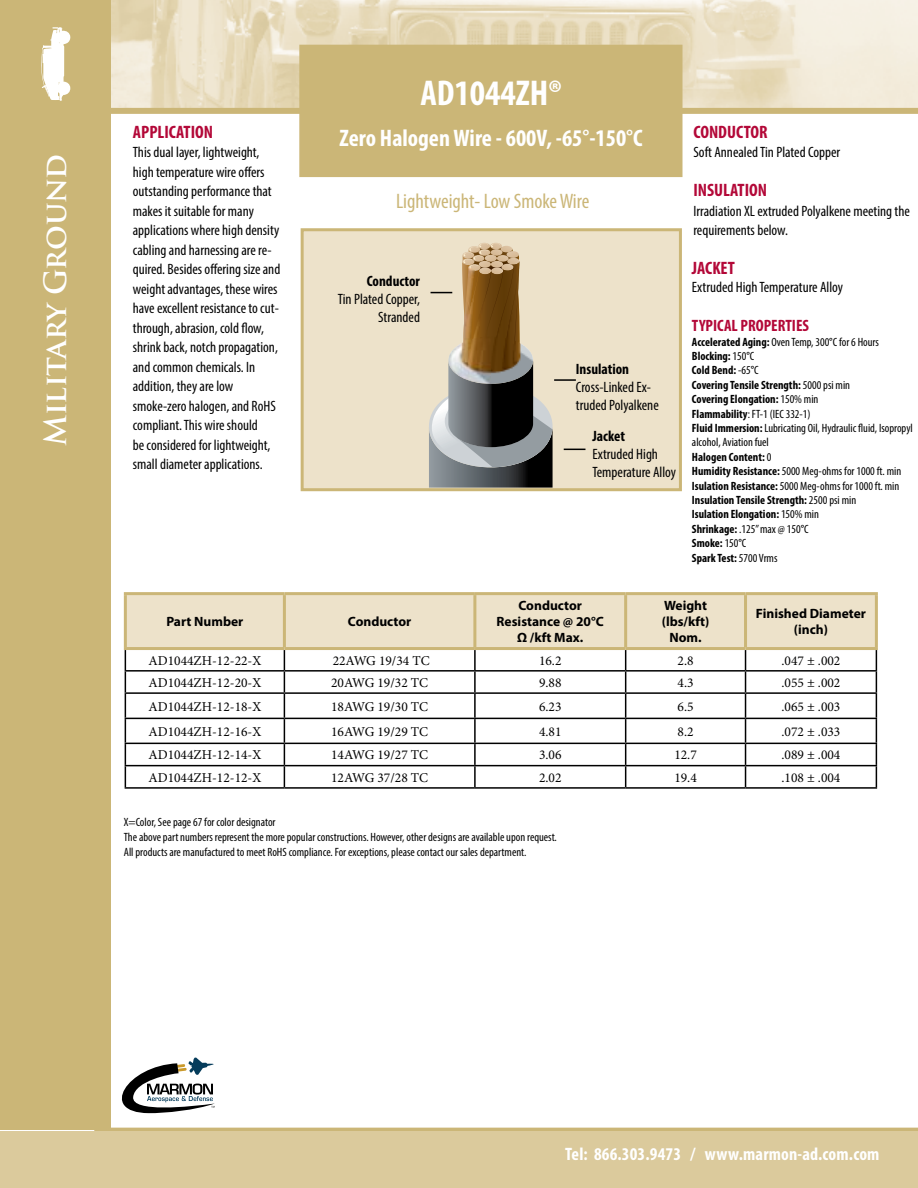
<style>
.page{position:relative;width:918px;height:1188px;background:#fff}
.page>*{position:absolute;margin:0;border:0;box-sizing:border-box;transform-origin:0 0}
.t1{font:700 condensed 36px "Myriad Pro";color:#fff}
.t2{font:700 30px "Trajan Pro";letter-spacing:-.015em;color:#fff}
.t3{font:700 condensed 24px "Myriad Pro";color:#fff}
.t4{font:condensed 21px "Myriad Pro";color:#cbb677}
.t5{font:700 condensed 18px "Myriad Pro";letter-spacing:.01em;color:#fff}
.t6{font:700 condensed 18px "Myriad Pro";color:#b30838}
.t7{font:700 condensed 16.5px "Myriad Pro";color:#b30838}
.t8{font:condensed 15px/19.5px "Myriad Pro";color:#000}
.t9{font:700 condensed 15px "Myriad Pro";color:#000}
.t10{font:13.5px "Minion Pro";color:#000}
.t11{font:700 13.5px/16.2px "Myriad Pro";color:#000;text-align:center}
.t12{font:700 condensed 12px/14.4px "Myriad Pro";color:#000}
.t13{font:condensed 12px/15px "Myriad Pro";color:#000}
.s1{font-weight:400}
.s2{color:#000101}
</style>
<div class="page">
<img style="left:111px;top:0;width:807px;height:108px">
<div style="left:91px;top:108px;width:827px;height:6px;background:#cbb677"></div>
<div style="left:0;top:0;width:111px;height:1130px;background:#cbb677"></div>
<hr style="left:94px;top:1128px;width:824px;height:4px;background:#cbb677">
<div style="left:301px;top:228px;width:381px;height:263px;background:#ede2ca;border:3px solid #cbb677"></div>
<div style="left:299px;top:45px;width:383px;height:132px;background:#cbb677"></div>
<svg style="left:41px;top:27px;width:30px;height:74px"></svg>
<svg style="left:564px;top:449px;width:21px;height:1px"></svg>
<hr style="left:554px;top:379px;width:22px;height:2px;background:#000">
<svg style="left:429px;top:243px;width:124px;height:245px"></svg>
<div style="left:0;top:1131px;width:918px;height:57px;background:#dbca9c"></div>
<svg style="left:125px;top:595px;width:752px;height:192px"></svg>
<hr style="left:125px;top:787px;width:159px;height:2px;background:#000">
<hr style="left:284px;top:787px;width:191px;height:2px;background:#000">
<hr style="left:475px;top:787px;width:151px;height:2px;background:#000">
<hr style="left:626px;top:787px;width:120px;height:2px;background:#000">
<hr style="left:746px;top:787px;width:131px;height:2px;background:#000">
<hr style="left:124px;top:592px;width:160px;height:3px;background:#cbb677">
<hr style="left:124px;top:595px;width:3px;height:52px;background:#cbb677">
<hr style="left:124px;top:647px;width:160px;height:3px;background:#cbb677">
<hr style="left:284px;top:592px;width:191px;height:3px;background:#cbb677">
<hr style="left:283px;top:595px;width:3px;height:52px;background:#cbb677">
<hr style="left:284px;top:647px;width:191px;height:3px;background:#cbb677">
<hr style="left:475px;top:592px;width:151px;height:3px;background:#cbb677">
<hr style="left:473px;top:595px;width:3px;height:52px;background:#cbb677">
<hr style="left:475px;top:647px;width:151px;height:3px;background:#cbb677">
<hr style="left:626px;top:592px;width:120px;height:3px;background:#cbb677">
<hr style="left:624px;top:595px;width:3px;height:52px;background:#cbb677">
<hr style="left:626px;top:647px;width:120px;height:3px;background:#cbb677">
<hr style="left:746px;top:592px;width:132px;height:3px;background:#cbb677">
<hr style="left:744px;top:595px;width:3px;height:52px;background:#cbb677">
<hr style="left:875px;top:595px;width:3px;height:52px;background:#cbb677">
<hr style="left:746px;top:647px;width:132px;height:3px;background:#cbb677">
<svg style="left:122px;top:1058px;width:93px;height:55px"></svg>
<h2 class="t2" style="left:37px;top:446px;width:294px;rotate:-90deg">Military Ground</h2>
<p class="t6" style="left:133px;top:120px;width:82px">APPLICATION</p>
<p class="t8" style="left:133px;top:142px;width:149px">This dual layer, lightweight, high temperature wire offers outstanding performance that makes it suitable for many applications where high density cabling and harnessing are re&shy;quired. Besides offering size and weight advantages, these wires have excellent resistance to cut&shy;through, abrasion, cold flow, shrink back, notch propagation, and common chemicals. In addition, they are low smoke-zero halogen, and RoHS compliant. This wire should<br>be considered for lightweight, small diameter applications.</p>
<h1 class="t1" style="left:420px;top:71px;width:143px">AD1044ZH®</h1>
<h3 class="t3" style="left:340px;top:123px;width:304px">Zero Halogen Wire - 600V, -65°-150°C</h3>
<h3 class="t4" style="left:396px;top:189px;width:195px">Lightweight- Low Smoke Wire</h3>
<p class="t9" style="left:367px;top:272px;width:55px">Conductor</p>
<p class="t8" style="left:338px;top:290px;width:84px;line-height:18px;text-align:right">Tin Plated Copper,<br>Stranded</p>
<p class="t9" style="left:576px;top:359px;width:55px">Insulation</p>
<p class="t8" style="left:576px;top:378px;width:84px;line-height:18px">Cross-Linked Ex&shy;truded Polyalkene</p>
<p class="t9" style="left:592px;top:426px;width:34px">Jacket</p>
<p class="t8" style="left:592px;top:444px;width:85px;line-height:18px">Extruded High<br>Temperature Alloy</p>
<p class="t6" style="left:693px;top:120px;width:76px">CONDUCTOR</p>
<p class="t8" style="left:693px;top:142px;width:148px">Soft Annealed Tin Plated Copper</p>
<p class="t6" style="left:693px;top:179px;width:75px">INSULATION</p>
<p class="t8" style="left:693px;top:201px;width:218px">Irradiation XL extruded Polyalkene meeting the requirements below.</p>
<p class="t6" style="left:692px;top:257px;width:44px">JACKET</p>
<p class="t8" style="left:692px;top:277px;width:153px">Extruded High Temperature Alloy</p>
<p class="t7" style="left:692px;top:315px;width:119px">TYPICAL PROPERTIES</p>
<p class="t12" style="left:692px;top:334px;width:222px">Accelerated Aging: <span class="s1">Oven Temp, 300</span><span class="s2">°</span><span class="s1">C for 6 Hours </span>Blocking: <span class="s1">150</span><span class="s2">°</span><span class="s1">C<br></span>Cold Bend: <span class="s1">-65</span><span class="s2">°</span><span class="s1">C<br></span>Covering Tensile Strength: <span class="s1">5000 psi min<br></span>Covering Elongation: <span class="s1">150% min<br></span>Flammability<span class="s1">: FT-1 (IEC 332-1)<br></span>Fluid Immersion: <span class="s1">Lubricating Oil, Hydraulic fluid, Isopropyl alcohol, Aviation fuel<br></span>Halogen Content: <span class="s1">0<br></span>Humidity Resistance: <span class="s1">5000 Meg-ohms for 1000 ft. min </span>Isulation Resistance: <span class="s1">5000 Meg-ohms for 1000 ft. min </span>Insulation Tensile Strength: <span class="s1">2500 psi min<br></span>Isulation Elongation: <span class="s1">150% min<br></span>Shrinkage: <span class="s1">.125” max @ 150</span><span class="s2">°</span><span class="s1">C<br></span>Smoke: <span class="s1">150</span><span class="s2">°</span><span class="s1">C<br></span>Spark Test: <span class="s1">5700 Vrms</span></p>
<p class="t11" style="left:166px;top:613px;width:78px">Part Number</p>
<p class="t11" style="left:348px;top:613px;width:65px">Conductor</p>
<p class="t11" style="left:497px;top:597px;width:109px">Conductor<br>Resistance @ 20<span class="s2">°</span>C<br>Ω /kft Max.</p>
<p class="t11" style="left:662px;top:597px;width:49px">Weight (lbs/kft)<br>Nom.</p>
<p class="t11" style="left:756px;top:605px;width:111px">Finished Diameter (inch)</p>
<p class="t10" style="left:148px;top:651px;width:114px">AD1044ZH-12-22-X</p>
<p class="t10" style="left:333px;top:651px;width:98px">22AWG 19/34 TC</p>
<p class="t10" style="left:539px;top:651px;width:24px">16.2</p>
<p class="t10" style="left:678px;top:651px;width:18px">2.8</p>
<p class="t10" style="left:781px;top:651px;width:60px">.047 ± .002</p>
<p class="t10" style="left:148px;top:674px;width:114px">AD1044ZH-12-20-X</p>
<p class="t10" style="left:331px;top:674px;width:98px">20AWG 19/32 TC</p>
<p class="t10" style="left:539px;top:674px;width:24px">9.88</p>
<p class="t10" style="left:678px;top:674px;width:18px">4.3</p>
<p class="t10" style="left:781px;top:674px;width:60px">.055 ± .002</p>
<p class="t10" style="left:148px;top:697px;width:114px">AD1044ZH-12-18-X</p>
<p class="t10" style="left:331px;top:697px;width:98px">18AWG 19/30 TC</p>
<p class="t10" style="left:539px;top:697px;width:24px">6.23</p>
<p class="t10" style="left:678px;top:697px;width:18px">6.5</p>
<p class="t10" style="left:781px;top:697px;width:60px">.065 ± .003</p>
<p class="t10" style="left:148px;top:722px;width:114px">AD1044ZH-12-16-X</p>
<p class="t10" style="left:331px;top:722px;width:98px">16AWG 19/29 TC</p>
<p class="t10" style="left:539px;top:722px;width:24px">4.81</p>
<p class="t10" style="left:678px;top:722px;width:18px">8.2</p>
<p class="t10" style="left:781px;top:722px;width:60px">.072 ± .033</p>
<p class="t10" style="left:148px;top:746px;width:114px">AD1044ZH-12-14-X</p>
<p class="t10" style="left:331px;top:746px;width:98px">14AWG 19/27 TC</p>
<p class="t10" style="left:539px;top:746px;width:24px">3.06</p>
<p class="t10" style="left:674px;top:746px;width:24px">12.7</p>
<p class="t10" style="left:781px;top:746px;width:60px">.089 ± .004</p>
<p class="t10" style="left:148px;top:768px;width:114px">AD1044ZH-12-12-X</p>
<p class="t10" style="left:331px;top:768px;width:98px">12AWG 37/28 TC</p>
<p class="t10" style="left:539px;top:768px;width:24px">2.02</p>
<p class="t10" style="left:674px;top:768px;width:24px">19.4</p>
<p class="t10" style="left:781px;top:768px;width:60px">.108 ± .004</p>
<p class="t13" style="left:124px;top:815px;width:435px">X=Color, See page 67 for color designator<br>The above part numbers represent the more popular constructions. However, other designs are available upon request.<br>All products are manufactured to meet RoHS compliance. For exceptions, please contact our sales department.</p>
<p class="t5" style="left:565px;top:1143px;width:316px">Tel: 866.303.9473 / www.marmon-ad.com.com</p>
</div>
